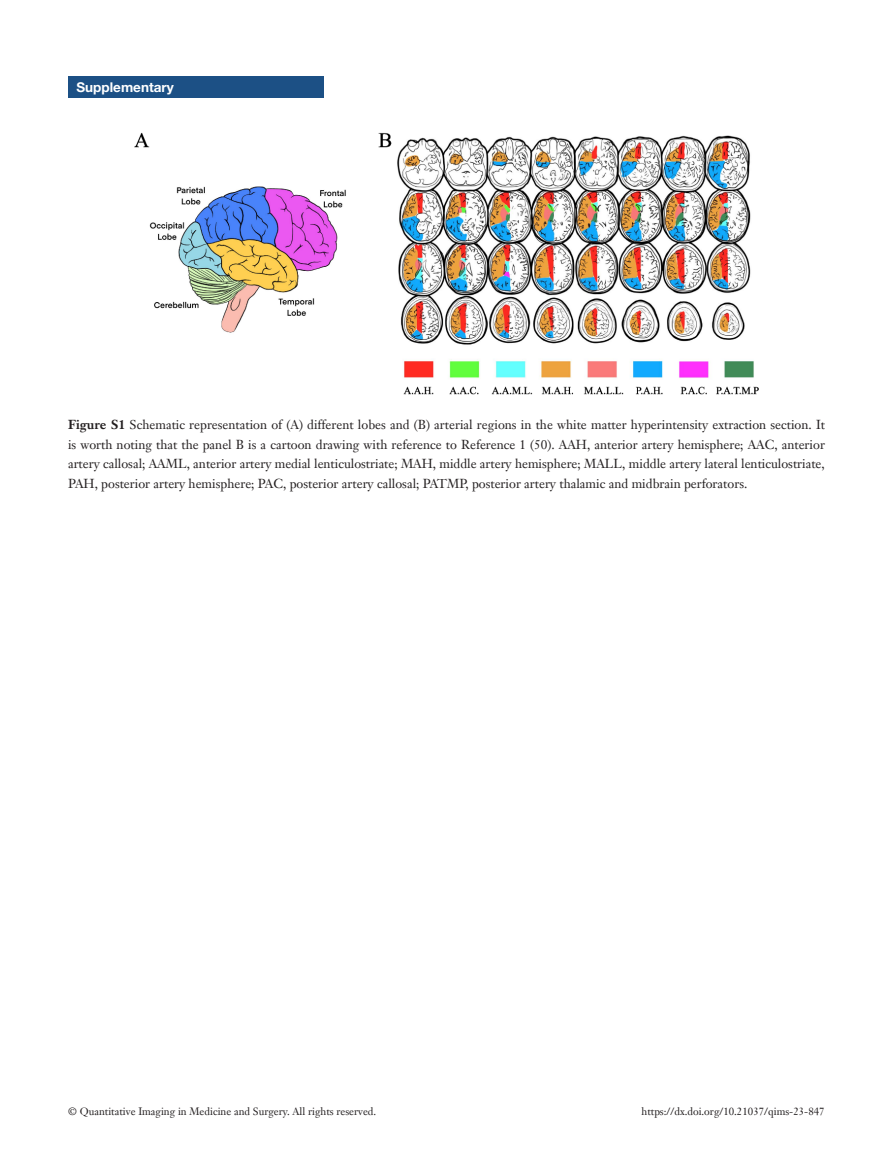
<style>
.page{position:relative;width:893px;height:1170px;background:#fff}
.page>*{position:absolute;margin:0;border:0;box-sizing:border-box;transform-origin:0 0}
.t1{font:700 13.5px "Helvetica Neue LT Pro";color:#fff}
.t2{font:12.75px/19.5px "Janson Text LT";color:#231f20;text-align:justify}
.t3{font:10.5px "Janson Text LT";color:#231f20}
.s1{font-weight:700}
</style>
<div class="page">
<div style="left:68px;top:77px;width:255px;height:21px;background:#1c5085"></div>
<img style="left:135px;top:132px;width:623px;height:263px">
<p class="t1" style="left:77px;top:79px;width:99px">Supplementary</p>
<p class="t2" style="left:68px;top:415px;width:758px"><span class="s1">Figure S1</span> Schematic representation of (A) different lobes and (B) arterial regions in the white matter hyperintensity extraction section. It is worth noting that the panel B is a cartoon drawing with reference to Reference 1 (50). AAH, anterior artery hemisphere; AAC, anterior artery callosal; AAML, anterior artery medial lenticulostriate; MAH, middle artery hemisphere; MALL, middle artery lateral lenticulostriate, PAH, posterior artery hemisphere; PAC, posterior artery callosal; PATMP, posterior artery thalamic and midbrain perforators.</p>
<p class="t3" style="left:68px;top:1104px;width:310px">© Quantitative Imaging in Medicine and Surgery. All rights reserved.</p>
<p class="t3" style="left:641px;top:1104px;width:185px">https://dx.doi.org/10.21037/qims-23-847</p>
</div>
